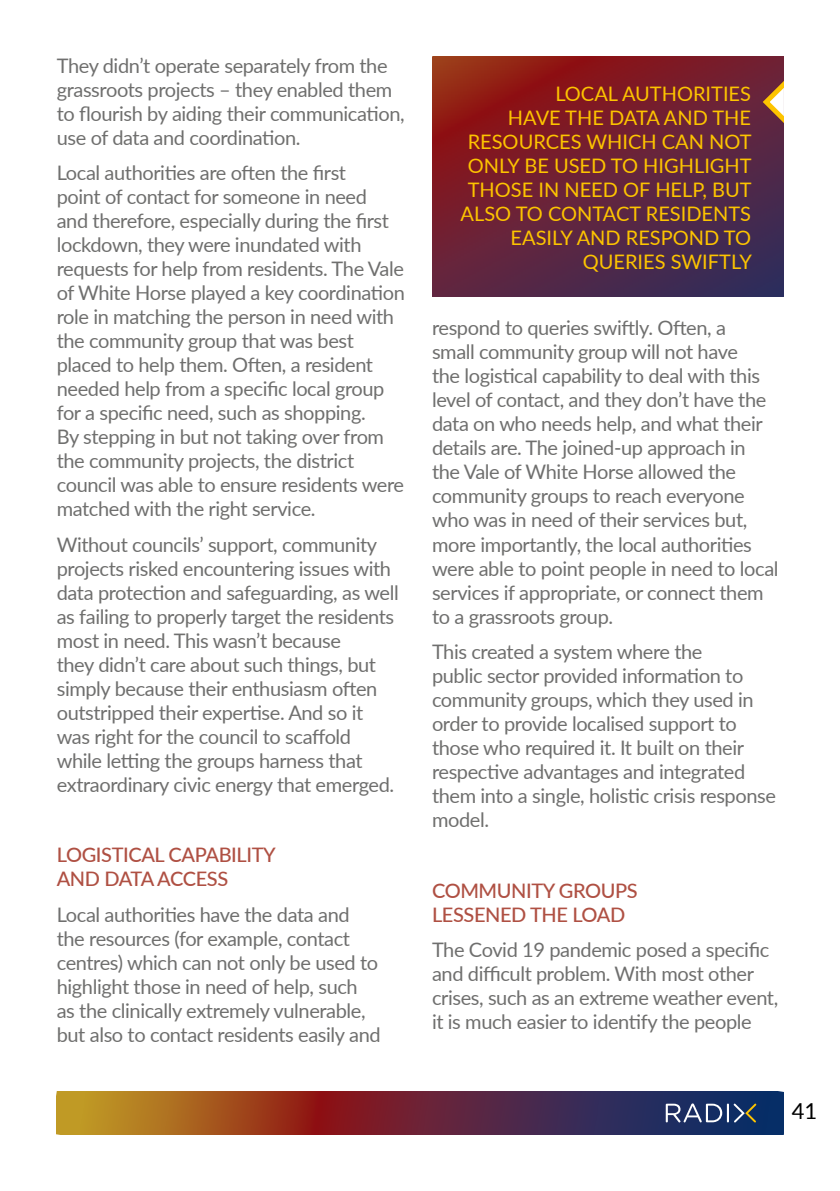
<style>
.page{position:relative;width:840px;height:1191px;background:#fff}
.page>*{position:absolute;margin:0;border:0;box-sizing:border-box;transform-origin:0 0}
.t1{font:22px "Lato";color:#000}
.t2{font:20px/24px "Lato";letter-spacing:-.02em;color:#6f6f6e}
.t3{font:20px/24px "Lato";color:#fdc400;text-align:right}
.t4{font:500 20px/24px "Lato";letter-spacing:-.02em;color:#af5043}
</style>
<div class="page">
<img style="left:57px;top:1092px;width:726px;height:42px">
<svg style="left:665px;top:1101px;width:92px;height:23px;background:#46587e"></svg>
<img style="left:432px;top:57px;width:351px;height:240px">
<svg style="left:758px;top:73px;width:25px;height:57px"></svg>
<p class="t2" style="left:57px;top:53px;width:349px">They didn’t operate separately from the grassroots projects – they enabled them to flourish by aiding their communication, use of data and coordination.</p>
<p class="t2" style="left:57px;top:160px;width:349px">Local authorities are often the first<br>point of contact for someone in need<br>and therefore, especially during the first lockdown, they were inundated with requests for help from residents. The Vale of White Horse played a key coordination role in matching the person in need with the community group that was best placed to help them. Often, a resident needed help from a specific local group for a specific need, such as shopping.<br>By stepping in but not taking over from the community projects, the district council was able to ensure residents were matched with the right service.</p>
<p class="t2" style="left:57px;top:531px;width:343px">Without councils’ support, community projects risked encountering issues with data protection and safeguarding, as well as failing to properly target the residents most in need. This wasn’t because<br>they didn’t care about such things, but simply because their enthusiasm often outstripped their expertise. And so it was right for the council to scaffold while letting the groups harness that extraordinary civic energy that emerged.</p>
<p class="t4" style="left:57px;top:842px;width:220px">LOGISTICAL CAPABILITY<br>AND DATA ACCESS</p>
<p class="t2" style="left:57px;top:901px;width:325px">Local authorities have the data and the resources (for example, contact centres) which can not only be used to highlight those in need of help, such as the clinically extremely vulnerable, but also to contact residents easily and</p>
<p class="t3" style="left:460px;top:83px;width:293px">LOCAL AUTHORITIES<br>HAVE THE DATA AND THE<br>RESOURCES WHICH CAN NOT<br>ONLY BE USED TO HIGHLIGHT<br>THOSE IN NEED OF HELP, BUT<br>ALSO TO CONTACT RESIDENTS<br>EASILY AND RESPOND TO<br>QUERIES SWIFTLY</p>
<p class="t2" style="left:432px;top:315px;width:348px">respond to queries swiftly. Often, a<br>small community group will not have<br>the logistical capability to deal with this level of contact, and they don’t have the data on who needs help, and what their details are. The joined-up approach in the Vale of White Horse allowed the community groups to reach everyone who was in need of their services but, more importantly, the local authorities were able to point people in need to local services if appropriate, or connect them to a grassroots group.</p>
<p class="t2" style="left:432px;top:641px;width:345px">This created a system where the<br>public sector provided information to community groups, which they used in order to provide localised support to those who required it. It built on their respective advantages and integrated them into a single, holistic crisis response model.</p>
<p class="t4" style="left:432px;top:879px;width:207px">COMMUNITY GROUPS<br>LESSENED THE LOAD</p>
<p class="t2" style="left:432px;top:937px;width:347px">The Covid 19 pandemic posed a specific and difficult problem. With most other crises, such as an extreme weather event, it is much easier to identify the people</p>
<p class="t1" style="left:791px;top:1102px;width:27px">41</p>
</div>
